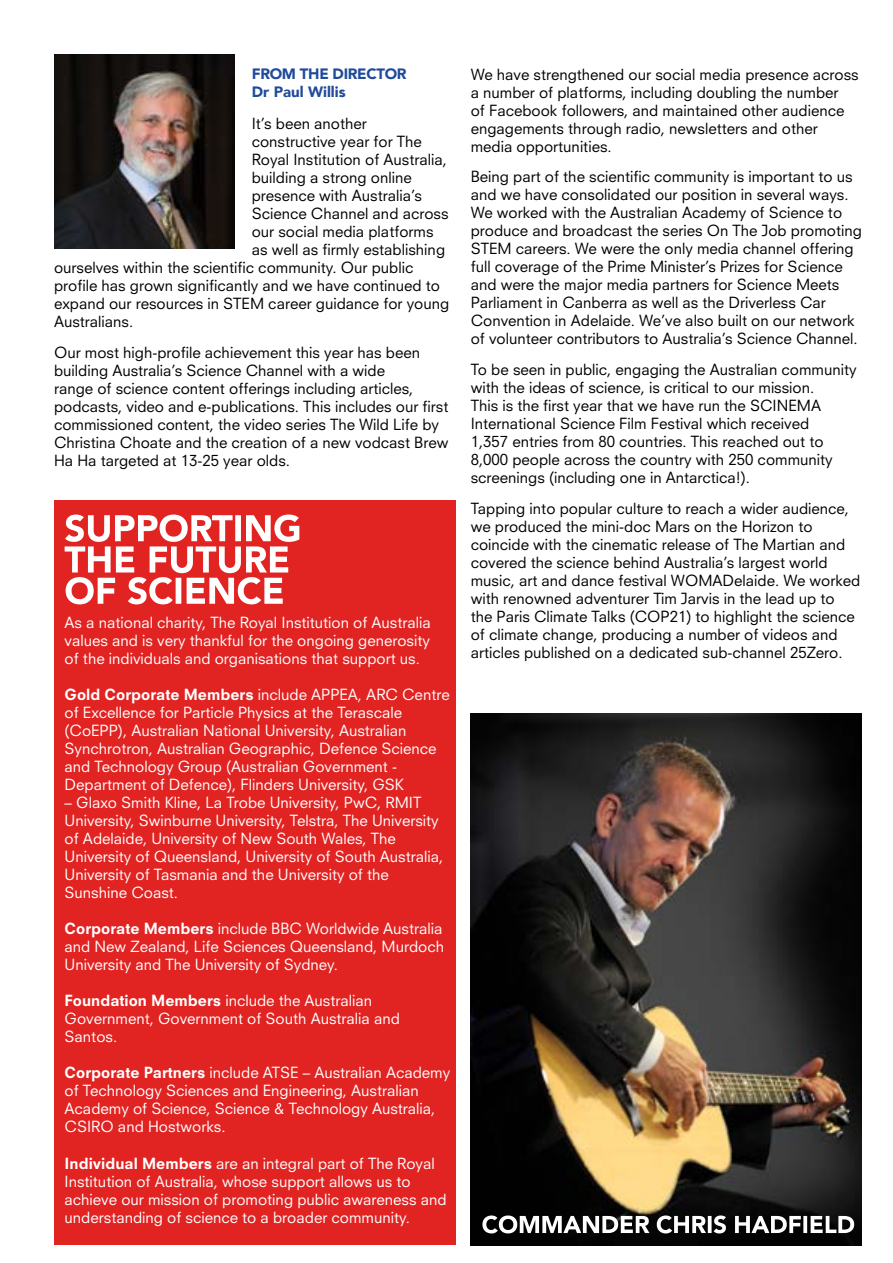
<style>
.page{position:relative;width:893px;height:1263px;background:#fff}
.page>*{position:absolute;margin:0;border:0;box-sizing:border-box;transform-origin:0 0}
.t1{font:15px/18px "Neuzeit SLT Std";color:#000}
.t2{font:15px/18px "Neuzeit SLT Std";color:#fff}
.t3{font:900 15px/18px "Avenir LT";letter-spacing:-.02em;color:#204a9a}
.s1{font-weight:800}
</style>
<div class="page">
<img style="left:54px;top:54px;width:181px;height:195px">
<div style="left:54px;top:500px;width:402px;height:745px;background:#e12322"></div>
<svg style="left:65px;top:514px;width:234px;height:90px"></svg>
<img style="left:471px;top:713px;width:391px;height:532px">
<svg style="left:482px;top:1215px;width:372px;height:18px"></svg>
<p class="t3" style="left:252px;top:64px;width:156px">FROM THE DIRECTOR<br>Dr Paul Willis</p>
<p class="t1" style="left:252px;top:114px;width:117px">It’s been another</p>
<p class="t1" style="left:252px;top:132px;width:172px">constructive year for The</p>
<p class="t1" style="left:252px;top:150px;width:197px">Royal Institution of Australia,</p>
<p class="t1" style="left:252px;top:168px;width:162px">building a strong online</p>
<p class="t1" style="left:252px;top:186px;width:172px">presence with Australia’s</p>
<p class="t1" style="left:252px;top:204px;width:198px">Science Channel and across</p>
<p class="t1" style="left:252px;top:222px;width:183px">our social media platforms</p>
<p class="t1" style="left:252px;top:240px;width:195px">as well as firmly establishing</p>
<p class="t1" style="left:54px;top:258px;width:361px">ourselves within the scientific community. Our public</p>
<p class="t1" style="left:54px;top:276px;width:388px">profile has grown significantly and we have continued to</p>
<p class="t1" style="left:54px;top:294px;width:397px">expand our resources in STEM career guidance for young</p>
<p class="t1" style="left:54px;top:312px;width:81px">Australians.</p>
<p class="t1" style="left:54px;top:343px;width:396px">Our most high-profile achievement this year has been building Australia’s Science Channel with a wide<br>range of science content offerings including articles, podcasts, video and e-publications. This includes our first commissioned content, the video series The Wild Life by Christina Choate and the creation of a new vodcast Brew Ha Ha targeted at 13-25 year olds.</p>
<p class="t2" style="left:65px;top:614px;width:368px;text-align:justify">As a national charity, The Royal Institution of Australia values and is very thankful for the ongoing generosity of the individuals and organisations that support us.</p>
<p class="t2" style="left:65px;top:686px;width:387px"><span class="s1">Gold Corporate Members</span> include APPEA, ARC Centre of Excellence for Particle Physics at the Terascale (CoEPP), Australian National University, Australian Synchrotron, Australian Geographic, Defence Science and Technology Group (Australian Government - Department of Defence), Flinders University, GSK</p>
<p class="t2" style="left:65px;top:794px;width:380px">– Glaxo Smith Kline, La Trobe University, PwC, RMIT University, Swinburne University, Telstra, The University of Adelaide, University of New South Wales, The University of Queensland, University of South Australia, University of Tasmania and the University of the Sunshine Coast.</p>
<p class="t2" style="left:65px;top:920px;width:381px;text-align:justify"><span class="s1">Corporate Members</span> include BBC Worldwide Australia and New Zealand, Life Sciences Queensland, Murdoch University and The University of Sydney.</p>
<p class="t2" style="left:65px;top:992px;width:337px"><span class="s1">Foundation Members</span> include the Australian<br>Government, Government of South Australia and<br>Santos.</p>
<p class="t2" style="left:65px;top:1064px;width:387px"><span class="s1">Corporate Partners</span> include ATSE – Australian Academy of Technology Sciences and Engineering, Australian Academy of Science, Science &amp; Technology Australia, CSIRO and Hostworks.</p>
<p class="t2" style="left:65px;top:1154px;width:383px"><span class="s1">Individual Members</span> are an integral part of The Royal Institution of Australia, whose support allows us to achieve our mission of promoting public awareness and understanding of science to a broader community.</p>
<p class="t1" style="left:471px;top:65px;width:390px">We have strengthened our social media presence across a number of platforms, including doubling the number<br>of Facebook followers, and maintained other audience engagements through radio, newsletters and other media opportunities.</p>
<p class="t1" style="left:471px;top:168px;width:393px">Being part of the scientific community is important to us and we have consolidated our position in several ways.<br>We worked with the Australian Academy of Science to produce and broadcast the series On The Job promoting STEM careers. We were the only media channel offering full coverage of the Prime Minister’s Prizes for Science and were the major media partners for Science Meets Parliament in Canberra as well as the Driverless Car Convention in Adelaide. We’ve also built on our network of volunteer contributors to Australia’s Science Channel.</p>
<p class="t1" style="left:471px;top:360px;width:387px">To be seen in public, engaging the Australian community with the ideas of science, is critical to our mission.<br>This is the first year that we have run the SCINEMA International Science Film Festival which received<br>1,357 entries from 80 countries. This reached out to 8,000 people across the country with 250 community screenings (including one in Antarctica!).</p>
<p class="t1" style="left:471px;top:499px;width:391px">Tapping into popular culture to reach a wider audience, we produced the mini-doc Mars on the Horizon to coincide with the cinematic release of The Martian and covered the science behind Australia’s largest world music, art and dance festival WOMADelaide. We worked with renowned adventurer Tim Jarvis in the lead up to<br>the Paris Climate Talks (COP21) to highlight the science of climate change, producing a number of videos and articles published on a dedicated sub-channel 25Zero.</p>
</div>
